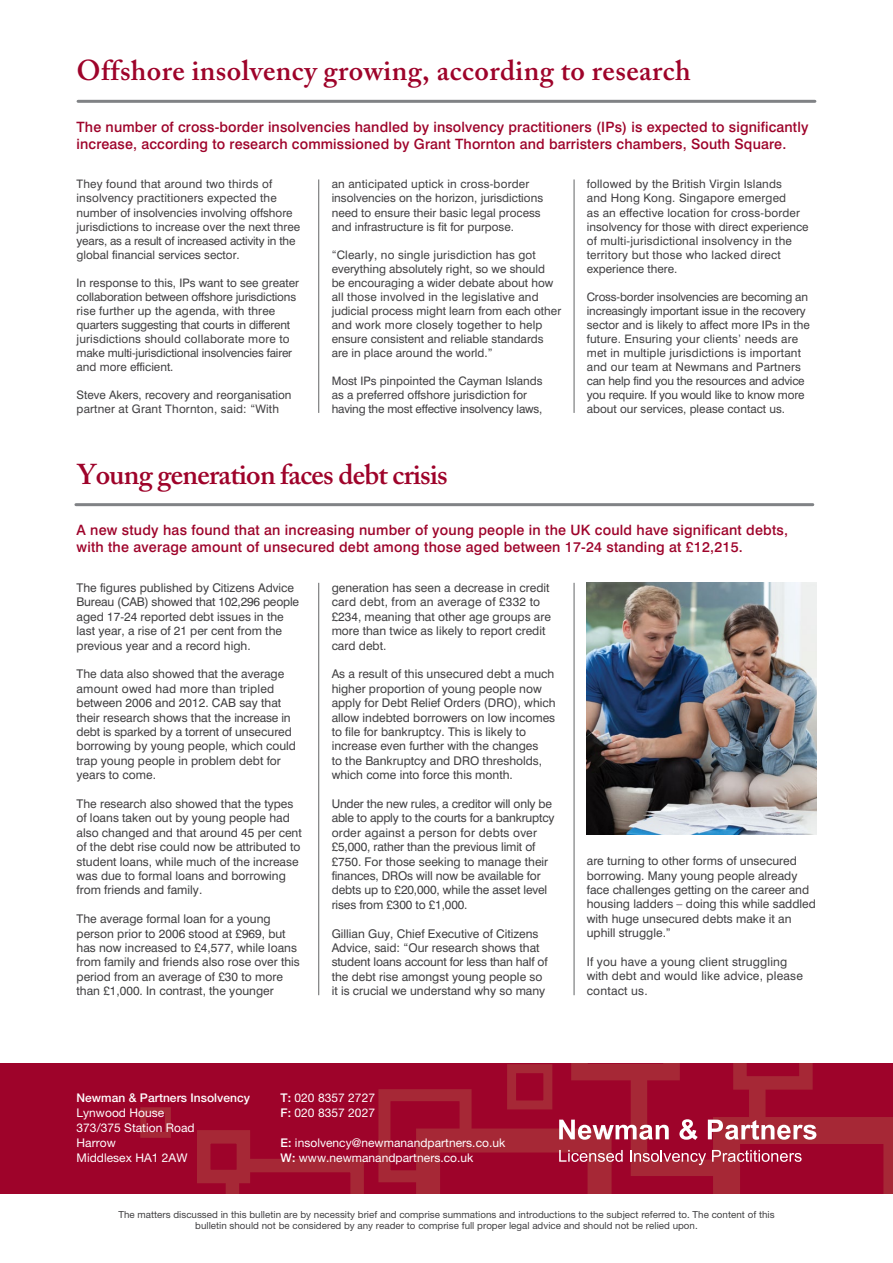
<style>
.page{position:relative;width:893px;height:1263px;background:#fff}
.page>*{position:absolute;margin:0;border:0;box-sizing:border-box;transform-origin:0 0}
.t1{font:600 28.5px "Adobe Caslon Pro";letter-spacing:.015em;color:#9e032a}
.t2{font:600 28.5px "Adobe Caslon Pro";letter-spacing:-.025em;color:#9e032a}
.t3{font:500 14.25px/17.1px "Swiss 721 BT";letter-spacing:.01em;color:#9e032a}
.t4{font:12px/14.4px "Swiss 721 BT";color:#414042}
.t5{font:12px/15px "Helvetica Neue";letter-spacing:.005em;color:#fff}
.t6{font:500 12px "Helvetica Neue";letter-spacing:.005em;color:#fff}
.t7{font:11.7px/14.1px "Swiss 721 BT";color:#414042}
.t8{font:9.75px/11.7px "Helvetica Neue";letter-spacing:.005em;color:#414042;text-align:center}
.s1{font-weight:500}
</style>
<div class="page">
<div style="left:0;top:1063px;width:893px;height:131px;background:#9e032a"></div>
<div style="left:378px;top:1089px;width:94px;height:93px;border:12px solid #a62836"></div>
<div style="left:140px;top:1107px;width:31px;height:31px;background:#9e032a;border:6px solid #a62836"></div>
<svg style="left:226px;top:1159px;width:138px;height:35px"></svg>
<div style="left:204px;top:1137px;width:39px;height:39px;background:#9e032a"></div>
<div style="left:197px;top:1130px;width:53px;height:53px;border:14px solid #a62836"></div>
<svg style="left:416px;top:1063px;width:477px;height:131px"></svg>
<hr style="left:318px;top:179px;width:1px;height:234px;background:#636466">
<hr style="left:574px;top:179px;width:1px;height:234px;background:#636466">
<hr style="left:318px;top:583px;width:1px;height:412px;background:#636466">
<hr style="left:574px;top:583px;width:1px;height:412px;background:#636466">
<hr style="left:78px;top:100px;width:737px;height:3px;background:#808285">
<hr style="left:76px;top:503px;width:737px;height:3px;background:#808285">
<img style="left:587px;top:583px;width:229px;height:252px">
<h1 class="t1" style="left:77px;top:54px;width:616px">Offshore insolvency growing, according to research</h1>
<p class="t3" style="left:77px;top:118px;width:733px">The number of cross-border insolvencies handled by insolvency practitioners (IPs) is expected to significantly increase, according to research commissioned by Grant Thornton and barristers chambers, South Square.</p>
<p class="t7" style="left:77px;top:177px;width:225px">They found that around two thirds of insolvency practitioners expected the number of insolvencies involving offshore jurisdictions to increase over the next three years, as a result of increased activity in the global financial services sector.</p>
<p class="t7" style="left:77px;top:275px;width:224px">In response to this, IPs want to see greater collaboration between offshore jurisdictions rise further up the agenda, with three quarters suggesting that courts in different jurisdictions should collaborate more to make multi-jurisdictional insolvencies fairer and more efficient.</p>
<p class="t7" style="left:77px;top:388px;width:216px">Steve Akers, recovery and reorganisation partner at Grant Thornton, said: “With</p>
<p class="t7" style="left:332px;top:177px;width:213px">an anticipated uptick in cross-border insolvencies on the horizon, jurisdictions need to ensure their basic legal process and infrastructure is fit for purpose.</p>
<p class="t7" style="left:332px;top:247px;width:231px">“Clearly, no single jurisdiction has got everything absolutely right, so we should be encouraging a wider debate about how all those involved in the legislative and judicial process might learn from each other and work more closely together to help ensure consistent and reliable standards are in place around the world.”</p>
<p class="t7" style="left:332px;top:374px;width:212px">Most IPs pinpointed the Cayman Islands as a preferred offshore jurisdiction for having the most effective insolvency laws,</p>
<p class="t7" style="left:587px;top:177px;width:223px">followed by the British Virgin Islands<br>and Hong Kong. Singapore emerged<br>as an effective location for cross-border insolvency for those with direct experience of multi-jurisdictional insolvency in the territory but those who lacked direct experience there.</p>
<p class="t7" style="left:587px;top:289px;width:225px">Cross-border insolvencies are becoming an increasingly important issue in the recovery sector and is likely to affect more IPs in the future. Ensuring your clients’ needs are met in multiple jurisdictions is important and our team at Newmans and Partners can help find you the resources and advice you require. If you would like to know more about our services, please contact us.</p>
<h1 class="t2" style="left:77px;top:457px;width:373px">Young generation faces debt crisis</h1>
<p class="t3" style="left:77px;top:521px;width:713px">A new study has found that an increasing number of young people in the UK could have significant debts, with the average amount of unsecured debt among those aged between 17-24 standing at £12,215.</p>
<p class="t4" style="left:77px;top:580px;width:224px">The figures published by Citizens Advice Bureau (CAB) showed that 102,296 people aged 17-24 reported debt issues in the last year, a rise of 21 per cent from the previous year and a record high.</p>
<p class="t4" style="left:77px;top:667px;width:221px">The data also showed that the average amount owed had more than tripled between 2006 and 2012. CAB say that their research shows that the increase in debt is sparked by a torrent of unsecured borrowing by young people, which could trap young people in problem debt for years to come.</p>
<p class="t4" style="left:77px;top:796px;width:227px">The research also showed that the types of loans taken out by young people had also changed and that around 45 per cent of the debt rise could now be attributed to student loans, while much of the increase was due to formal loans and borrowing from friends and family.</p>
<p class="t4" style="left:77px;top:912px;width:225px">The average formal loan for a young person prior to 2006 stood at £969, but has now increased to £4,577, while loans from family and friends also rose over this period from an average of £30 to more than £1,000. In contrast, the younger</p>
<p class="t4" style="left:332px;top:580px;width:221px">generation has seen a decrease in credit card debt, from an average of £332 to £234, meaning that other age groups are more than twice as likely to report credit card debt.</p>
<p class="t4" style="left:332px;top:667px;width:225px">As a result of this unsecured debt a much higher proportion of young people now apply for Debt Relief Orders (DRO), which allow indebted borrowers on low incomes to file for bankruptcy. This is likely to increase even further with the changes<br>to the Bankruptcy and DRO thresholds, which come into force this month.</p>
<p class="t4" style="left:332px;top:796px;width:224px">Under the new rules, a creditor will only be able to apply to the courts for a bankruptcy order against a person for debts over £5,000, rather than the previous limit of £750. For those seeking to manage their finances, DROs will now be available for debts up to £20,000, while the asset level rises from £300 to £1,000.</p>
<p class="t4" style="left:332px;top:926px;width:217px">Gillian Guy, Chief Executive of Citizens Advice, said: “Our research shows that student loans account for less than half of the debt rise amongst young people so it is crucial we understand why so many</p>
<p class="t4" style="left:587px;top:854px;width:231px">are turning to other forms of unsecured borrowing. Many young people already face challenges getting on the career and housing ladders – doing this while saddled with huge unsecured debts make it an uphill struggle.”</p>
<p class="t4" style="left:587px;top:954px;width:218px">If you have a young client struggling with debt and would like advice, please contact us.</p>
<p class="t6" style="left:77px;top:1090px;width:175px">Newman &amp; Partners Insolvency</p>
<p class="t5" style="left:77px;top:1105px;width:120px">Lynwood House<br>373/375 Station Road<br>Harrow<br>Middlesex HA1 2AW</p>
<p class="t5" style="left:281px;top:1090px;width:96px"><span class="s1">T:</span> 020 8357 2727<br><span class="s1">F:</span> 020 8357 2027</p>
<p class="t5" style="left:281px;top:1135px;width:226px"><span class="s1">E:</span> insolvency@newmanandpartners.co.uk<br><span class="s1">W:</span> www.newmanandpartners.co.uk</p>
<p class="t8" style="left:118px;top:1208px;width:658px">The matters discussed in this bulletin are by necessity brief and comprise summations and introductions to the subject referred to. The content of this bulletin should not be considered by any reader to comprise full proper legal advice and should not be relied upon.</p>
</div>
